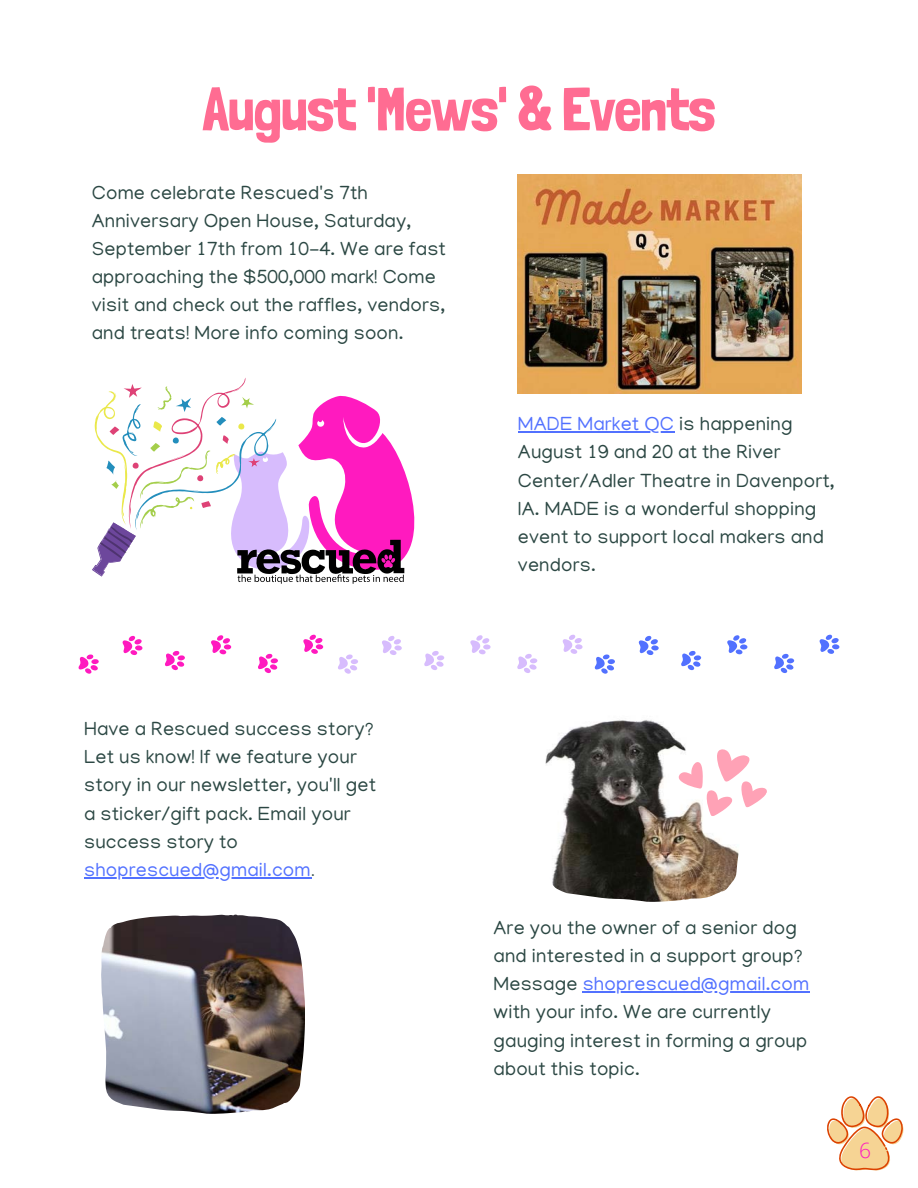
<style>
.page{position:relative;width:918px;height:1188px;background:#fff}
.page>*{position:absolute;margin:0;border:0;box-sizing:border-box;transform-origin:0 0}
.t1{font:61.35px "Londrina Solid";letter-spacing:-.025em;color:#ff6c92}
.t2{font:300 21px "Open Sans";color:#ff1abf}
.t3{font:19.5px/28px "Manjari";letter-spacing:.01em;color:#2b4743}
.s1{color:#5271ff}
.s2{font-weight:100}
</style>
<div class="page">
<svg style="left:258px;top:653px;width:20px;height:21px"></svg>
<svg style="left:122px;top:635px;width:21px;height:21px"></svg>
<svg style="left:78px;top:654px;width:21px;height:20px"></svg>
<svg style="left:211px;top:635px;width:21px;height:20px"></svg>
<svg style="left:165px;top:650px;width:20px;height:21px"></svg>
<svg style="left:303px;top:634px;width:21px;height:20px"></svg>
<svg style="left:517px;top:654px;width:21px;height:19px"></svg>
<svg style="left:382px;top:636px;width:20px;height:19px"></svg>
<svg style="left:338px;top:654px;width:20px;height:20px"></svg>
<svg style="left:470px;top:635px;width:21px;height:20px"></svg>
<svg style="left:424px;top:651px;width:21px;height:19px"></svg>
<svg style="left:562px;top:634px;width:21px;height:20px"></svg>
<svg style="left:774px;top:653px;width:21px;height:20px"></svg>
<svg style="left:638px;top:635px;width:21px;height:20px"></svg>
<svg style="left:594px;top:654px;width:21px;height:20px"></svg>
<svg style="left:727px;top:635px;width:21px;height:20px"></svg>
<svg style="left:681px;top:651px;width:21px;height:20px"></svg>
<svg style="left:819px;top:634px;width:21px;height:20px"></svg>
<svg style="left:92px;top:378px;width:323px;height:206px"></svg>
<img style="left:518px;top:174px;width:283px;height:220px">
<svg style="left:827px;top:1096px;width:76px;height:74px"></svg>
<img style="left:101px;top:915px;width:204px;height:199px">
<img style="left:545px;top:720px;width:194px;height:182px">
<svg style="left:669px;top:733px;width:98px;height:100px"></svg>
<hr style="left:84px;top:877px;width:227px;height:1px;background:#5271ff">
<hr style="left:518px;top:431px;width:156px;height:2px;background:#5271ff">
<hr style="left:583px;top:991px;width:227px;height:2px;background:#5271ff">
<h1 class="t1" style="left:202px;top:72px;width:515px">August 'Mews' &amp; Events</h1>
<p class="t3" style="left:92px;top:181px;width:356px">Come celebrate Rescued's 7th Anniversary Open House, Saturday, September 17th from 10-4. We are fast approaching the $500,000 mark! Come visit and check out the raffles, vendors, and treats! More info coming soon.</p>
<p class="t3" style="left:518px;top:413px;width:318px"><span class="s1">MADE Market QC</span> is happening<br>August 19 and 20 at the River<br>Center/Adler Theatre in Davenport,<br>IA. MADE is a wonderful shopping event to support local makers and vendors.</p>
<p class="t3" style="left:84px;top:718px;width:293px">Have a Rescued success story?<br>Let us know! If we feature your story in our newsletter, you'll get a sticker/gift pack. Email your success story to <span class="s1">shoprescued@gmail.com</span><span class="s2">.</span></p>
<p class="t3" style="left:494px;top:916px;width:317px">Are you the owner of a senior dog and interested in a support group?<br>Message <span class="s1">shoprescued@gmail.com </span>with your info. We are currently gauging interest in forming a group about this topic.</p>
<p class="t2" style="left:859px;top:1136px;width:13px">6</p>
</div>
